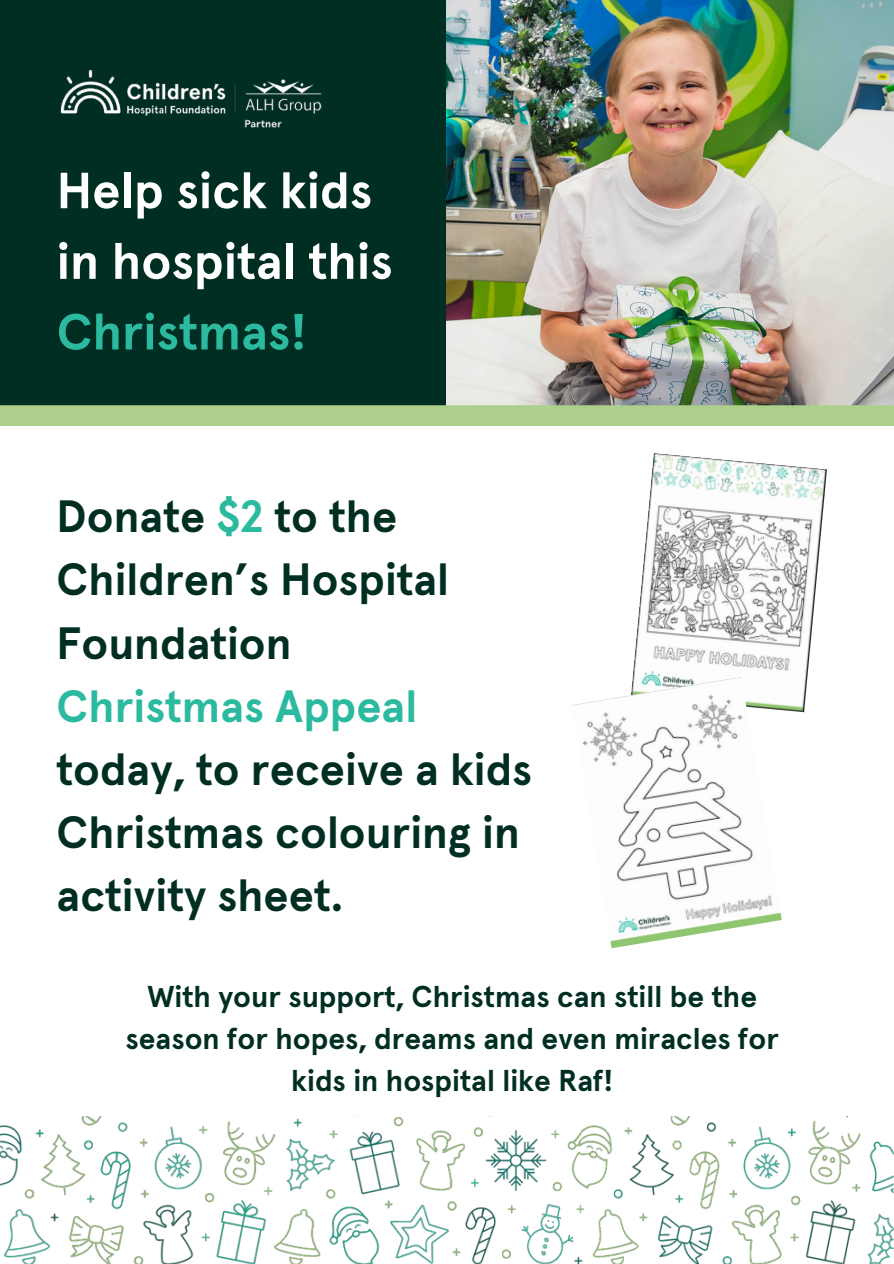
<style>
.page{position:relative;width:894px;height:1264px;background:#fff}
.page>*{position:absolute;margin:0;border:0;box-sizing:border-box;transform-origin:0 0}
.t1{font:700 50.7px/70.7px "Apercu Pro";color:#fff}
.t2{font:700 45px/63px "Apercu Pro";color:#002e23}
.t3{font:700 45px "Apercu Pro";color:#2bbaa0}
.t4{font:700 30px/41.7px "Apercu Pro";color:#002e23;text-align:center}
.s1{color:#2bbaa0}
</style>
<div class="page">
<div style="left:0;top:0;width:893px;height:1263px;background:#002e23"></div>
<img style="left:446px;top:0;width:447px;height:405px">
<div style="left:0;top:405px;width:893px;height:43px;background:#acd08c"></div>
<div style="left:0;top:426px;width:893px;height:837px;background:#fff"></div>
<img style="left:60px;top:70px;width:262px;height:58px">
<img style="left:0;top:1116px;width:893px;height:147px">
<img style="left:632px;top:453px;width:194px;height:259px">
<img style="left:571px;top:676px;width:210px;height:272px">
<p class="t1" style="left:57px;top:155px;width:317px">Help sick kids</p>
<p class="t1" style="left:57px;top:226px;width:337px">in hospital this<br><span class="s1">Christmas!</span></p>
<p class="t2" style="left:57px;top:485px;width:342px">Donate <span class="s1">$2</span> to the</p>
<p class="t2" style="left:57px;top:548px;width:394px">Children’s Hospital<br>Foundation</p>
<p class="t3" style="left:57px;top:677px;width:362px">Christmas Appeal</p>
<p class="t2" style="left:57px;top:737px;width:477px">today, to receive a kids<br>Christmas colouring in activity sheet.</p>
<p class="t4" style="left:125px;top:976px;width:654px">With your support, Christmas can still be the season for hopes, dreams and even miracles for kids in hospital like Raf!</p>
</div>
